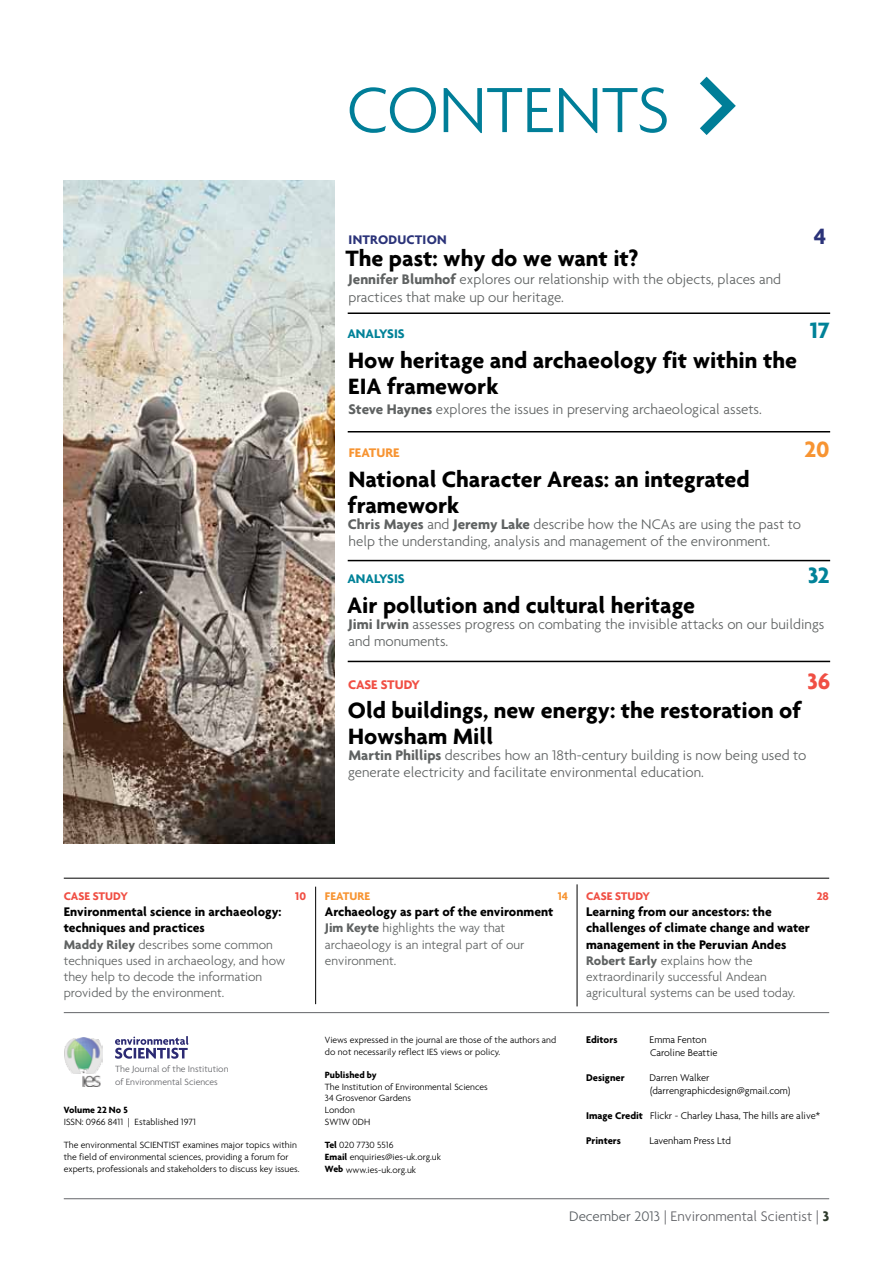
<style>
.page{position:relative;width:893px;height:1263px;background:#fff}
.page>*{position:absolute;margin:0;border:0;box-sizing:border-box;transform-origin:0 0}
.t1{font:300 165px "Agenda";color:#007e98}
.t2{font:300 69px "Agenda";color:#007e98}
.t3{font:700 24px/25.5px "Agenda";color:#000}
.t4{font:700 24px "Agenda";color:#008298}
.t5{font:700 24px "Agenda";color:#f79432}
.t6{font:700 24px "Agenda";color:#f04f44}
.t7{font:700 24px "Agenda";color:#2b3379}
.t8{font:300 15px/16.5px "Agenda";color:#5f6262}
.t9{font:300 15px "Agenda";color:#646569}
.t10{font:300 13.5px/16.2px "Agenda";color:#5f6262}
.t11{font:700 13.5px/16.2px "Agenda";color:#000}
.t12{font:700 13.5px "Agenda";letter-spacing:.085em;color:#008298}
.t13{font:700 13.5px "Agenda";letter-spacing:.015em;color:#2b3379}
.t14{font:700 13.5px "Agenda";color:#f04f44}
.t15{font:700 13.5px "Agenda";color:#f79432}
.t16{font:700 12px "Agenda";color:#f04f44}
.t17{font:700 12px "Agenda";color:#f79432}
.t18{font:300 10.5px/12.6px "Agenda";color:#000}
.t19{font:700 10.5px "Agenda";color:#000}
.t20{font:300 9.75px/11.7px "Agenda";color:#000}
.t21{font:300 9.75px/12.6px "Agenda";color:#646569}
.t22{font:700 9.75px "Agenda";color:#000}
.s1{font-weight:700}
.s2{font-weight:700;color:#000}
.s3{color:#5f6262}
.s4{font-weight:300;color:#5f6262}
.s5{color:#5c6165}
.s6{font-weight:700;color:#2f3c2d}
</style>
<div class="page">
<hr style="left:348px;top:312px;width:482px;height:2px;background:#000">
<hr style="left:348px;top:431px;width:482px;height:1px;background:#000">
<hr style="left:348px;top:560px;width:482px;height:1px;background:#000">
<hr style="left:348px;top:661px;width:482px;height:1px;background:#000">
<hr style="left:64px;top:1198px;width:765px;height:1px;background:#646569">
<svg style="left:115px;top:1036px;width:74px;height:23px"></svg>
<img style="left:65px;top:1037px;width:38px;height:49px">
<hr style="left:64px;top:1012px;width:765px;height:1px;background:#646569">
<hr style="left:64px;top:878px;width:765px;height:1px;background:#000">
<img style="left:64px;top:180px;width:270px;height:663px">
<hr style="left:315px;top:887px;width:1px;height:117px;background:#000">
<hr style="left:577px;top:884px;width:1px;height:122px;background:#000">
<h2 class="t2" style="left:347px;top:70px;width:324px">CONTENTS</h2>
<h1 class="t1" style="left:686px;top:2px;width:59px">&gt;</h1>
<p class="t13" style="left:349px;top:231px;width:100px">INTRODUCTION</p>
<h3 class="t7" style="left:814px;top:222px;width:14px">4</h3>
<h3 class="t3" style="left:345px;top:245px;width:295px">The past: why do we want it?</h3>
<p class="t8" style="left:348px;top:270px;width:434px;line-height:18px"><span class="s1">Jennifer Blumhof</span> explores our relationship with the objects, places and practices that make up our heritage.</p>
<p class="t12" style="left:347px;top:326px;width:47px">Ana lysis</p>
<h3 class="t4" style="left:810px;top:316px;width:21px">17</h3>
<h3 class="t3" style="left:348px;top:347px;width:450px">How heritage and archaeology fit within the<br>EIA framework</h3>
<p class="t8" style="left:348px;top:401px;width:415px"><span class="s1">Steve Haynes</span> explores the issues in preserving archaeological assets.</p>
<p class="t15" style="left:349px;top:445px;width:52px">FEATURE</p>
<h3 class="t5" style="left:804px;top:435px;width:27px">20</h3>
<h3 class="t3" style="left:348px;top:466px;width:403px">National Character Areas: an integrated framework</h3>
<p class="t8" style="left:348px;top:516px;width:455px"><span class="s1">Chris Mayes</span> and <span class="s1">Jeremy Lake</span> describe how the NCAs are using the past to help the understanding, analysis and management of the environment.</p>
<p class="t12" style="left:347px;top:570px;width:47px">Ana lysis</p>
<h3 class="t4" style="left:808px;top:560px;width:23px">32</h3>
<h3 class="t3" style="left:347px;top:592px;width:349px">Air pollution and cultural heritage</h3>
<p class="t8" style="left:348px;top:616px;width:477px"><span class="s1">Jimi Irwin</span> assesses progress on combating the invisible attacks on our buildings and monuments.</p>
<p class="t14" style="left:348px;top:676px;width:74px">CASE STUDY</p>
<h3 class="t6" style="left:807px;top:666px;width:24px">36</h3>
<h3 class="t3" style="left:348px;top:697px;width:455px">Old buildings, new energy: the restoration of<br>Howsham Mill</h3>
<p class="t8" style="left:348px;top:747px;width:460px"><span class="s1">Martin Phillips</span> describes how an 18th-century building is now being used to generate electricity and facilitate environmental education.</p>
<p class="t16" style="left:64px;top:889px;width:8px">case</p>
<p class="t16" style="left:93px;top:889px;width:8px">stud</p>
<p class="t16" style="left:120px;top:889px;width:8px">y</p>
<p class="t16" style="left:295px;top:889px;width:12px">10</p>
<p class="t10" style="left:64px;top:903px;width:223px"><span class="s2">Environmental science in archaeology: techniques and practices<br></span><span class="s1">Maddy Riley</span> describes some common techniques used in archaeology, and how they help to decode the information provided by the environment.</p>
<p class="t21" style="left:115px;top:1062px;width:115px">The Journal of the Institution of Environmental Sciences</p>
<p class="t22" style="left:64px;top:1104px;width:66px">Volume 22 No 5</p>
<p class="t20" style="left:64px;top:1116px;width:134px">ISSN: 0966 8411 | Established 1971</p>
<p class="t20" style="left:64px;top:1139px;width:86px">The environmental Scientist</p>
<p class="t20" style="left:64px;top:1139px;width:237px;text-indent:119px">examines major topics within the field of environmental sciences, providing a forum for experts, professionals and stakeholders to discuss key issues.</p>
<p class="t17" style="left:325px;top:889px;width:47px">FEATURE</p>
<p class="t17" style="left:558px;top:889px;width:12px">14</p>
<p class="t10" style="left:325px;top:903px;width:230px"><span class="s2">Archaeology as part of the environment<br></span><span class="s1">Jim Keyte</span> highlights the way that archaeology is an integral part of our environment.</p>
<p class="t20" style="left:325px;top:1034px;width:233px">Views expressed in the journal are those of the authors and do not necessarily reflect IES views or policy.</p>
<p class="t22" style="left:325px;top:1069px;width:53px">Published by</p>
<p class="t20" style="left:325px;top:1080px;width:164px">The Institution of Environmental Sciences<br>34 Grosvenor Gardens<br>London<br>SW1W 0DH</p>
<p class="t20" style="left:325px;top:1139px;width:118px;line-height:12.1px"><span class="s1">Tel</span> 020 7730 5516<br><span class="s1">Email</span> enquiries@ies-uk.org.uk<br><span class="s1">Web</span> www.ies-uk.org.uk</p>
<p class="t16" style="left:586px;top:889px;width:8px">case</p>
<p class="t16" style="left:615px;top:889px;width:8px">stud</p>
<p class="t16" style="left:643px;top:889px;width:8px">y</p>
<p class="t16" style="left:817px;top:889px;width:14px">28</p>
<p class="t11" style="left:586px;top:903px;width:225px">Learning from our ancestors: the challenges of climate change and water management in the Peruvian Andes <span class="s3">Robert Early</span> <span class="s4">explains how the extraordinarily successful Andean agricultural systems can be used today.</span></p>
<p class="t19" style="left:586px;top:1034px;width:33px">Editors</p>
<p class="t18" style="left:649px;top:1034px;width:69px">Emma Fenton<br>Caroline Beattie</p>
<p class="t19" style="left:586px;top:1071px;width:40px">Designer</p>
<p class="t18" style="left:649px;top:1071px;width:142px">Darren Walker (darrengraphicdesign@gmail.com)</p>
<p class="t18" style="left:586px;top:1109px;width:235px"><span class="s1">Image Credit</span> Flickr - Charley Lhasa, The hills are alive*</p>
<p class="t19" style="left:586px;top:1134px;width:36px">Printers</p>
<p class="t18" style="left:649px;top:1134px;width:83px">Lavenham Press Ltd</p>
<p class="t9" style="left:569px;top:1207px;width:261px"><span class="s5">December 2013</span> | Environmental Scientist | <span class="s6">3</span></p>
</div>
